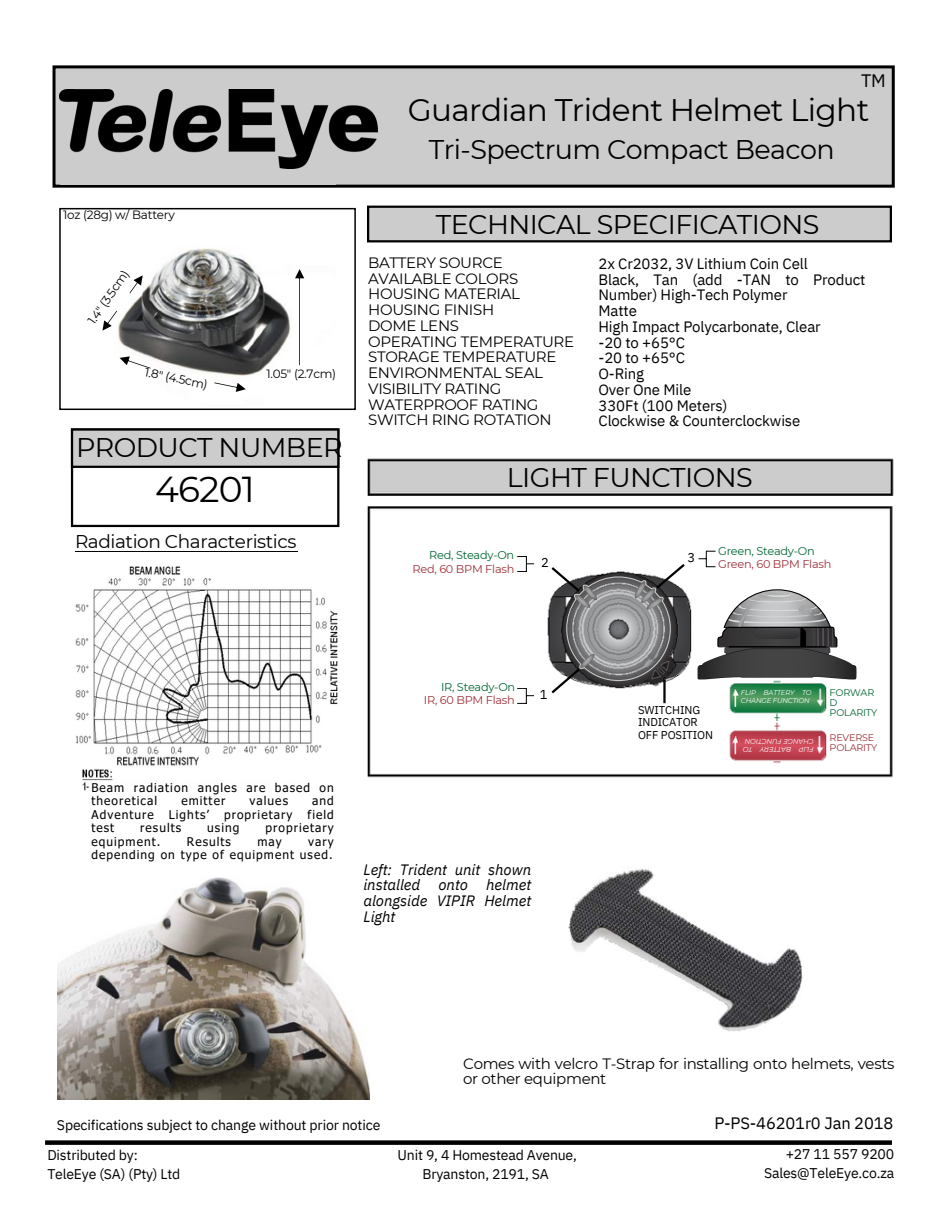
<style>
.page{position:relative;width:945px;height:1215px;background:#fff}
.page>*{position:absolute;margin:0;border:0;box-sizing:border-box;transform-origin:0 0}
.t1{font:36px "Montserrat";letter-spacing:-.02em;color:#000}
.t2{font:31.2px "Montserrat";letter-spacing:-.02em;color:#000}
.t3{font:27px "Montserrat";letter-spacing:-.02em;color:#000}
.t4{font:18.45px "Montserrat";letter-spacing:-.02em;color:#000}
.t5{font:18px "IBM Plex Sans";color:#000}
.t6{font:16.5px "IBM Plex Sans";letter-spacing:-.01em;color:#000}
.t7{font:15px/15.8px "Montserrat";letter-spacing:-.02em;color:#000}
.t8{font:15px/15.8px "IBM Plex Sans";letter-spacing:-.01em;color:#000}
.t9{font:italic 15px/15.8px "IBM Plex Sans";letter-spacing:-.005em;color:#000;text-align:justify}
.t10{font:14.1px "IBM Plex Sans";letter-spacing:-.015em;color:#000}
.t11{font:12.9px "IBM Plex Sans";color:#000}
.t12{font:12px/13.5px "Tahoma";letter-spacing:.085em;color:#000}
.t13{font:12px "Montserrat";letter-spacing:-.02em;color:#000}
.t14{font:11.25px/13.5px "Montserrat";letter-spacing:-.02em;color:#9e3039;text-align:right}
.t15{font:11.25px/12.3px "IBM Plex Sans";letter-spacing:-.01em;color:#000}
.t16{font:11.25px "Montserrat";letter-spacing:-.02em;color:#063}
.t17{font:9.6px/10.2px "Montserrat";letter-spacing:-.025em;color:#9e3039}
.t18{font:9.6px/10.2px "Montserrat";letter-spacing:-.025em;color:#063}
.t19{font:italic 6.9px/7.8px "Montserrat";letter-spacing:-.02em;color:#fff}
.s1{color:#063}
</style>
<div class="page">
<div style="left:72px;top:430px;width:266px;height:37px;background:#ccc"></div>
<div style="left:71px;top:428px;width:268px;height:40px;border:2px solid #000"></div>
<div style="left:54px;top:67px;width:839px;height:119px;background:#ccc"></div>
<div style="left:53px;top:65px;width:842px;height:123px;border:3px solid #000"></div>
<hr style="left:75px;top:551px;width:223px;height:1px;background:#000">
<div style="left:368px;top:207px;width:523px;height:34px;background:#ccc"></div>
<div style="left:367px;top:206px;width:525px;height:36px;border:2px solid #000"></div>
<img style="left:81px;top:450px;width:813px;height:341px">
<img style="left:690px;top:582px;width:174px;height:105px">
<svg style="left:517px;top:688px;width:17px;height:16px"></svg>
<svg style="left:517px;top:556px;width:17px;height:16px"></svg>
<svg style="left:718px;top:589px;width:119px;height:58px"></svg>
<svg style="left:699px;top:551px;width:17px;height:16px"></svg>
<svg style="left:552px;top:562px;width:135px;height:131px"></svg>
<img style="left:116px;top:248px;width:189px;height:129px">
<svg style="left:130px;top:275px;width:13px;height:18px"></svg>
<svg style="left:102px;top:311px;width:15px;height:20px"></svg>
<svg style="left:120px;top:356px;width:31px;height:13px"></svg>
<svg style="left:214px;top:382px;width:32px;height:10px"></svg>
<svg style="left:295px;top:269px;width:9px;height:96px"></svg>
<div style="left:59px;top:208px;width:297px;height:202px;border:1px solid #000"></div>
<img style="left:568px;top:869px;width:235px;height:163px">
<img style="left:58px;top:877px;width:311px;height:222px">
<div style="left:60px;top:71px;width:276px;height:114px;background:#ccc"></div>
<img style="left:59px;top:90px;width:319px;height:79px">
<div style="left:45px;top:1140px;width:847px;height:5px;background:#000"></div>
<p class="t5" style="left:861px;top:69px;width:26px">TM</p>
<p class="t2" style="left:408px;top:91px;width:463px">Guardian Trident Helmet Light</p>
<p class="t13" style="left:63px;top:207px;width:113px">1oz (28g) w/ Battery</p>
<p class="t13" style="left:85px;top:319px;width:64px;rotate:-56deg">1.4″ (3.5cm)</p>
<p class="t13" style="left:147px;top:364px;width:65px;rotate:12deg">1.8″ (4.5cm)</p>
<p class="t13" style="left:266px;top:366px;width:71px">1.05″ (2.7cm)</p>
<p class="t3" style="left:76px;top:431px;width:268px">PRODUCT NUMBER</p>
<p class="t1" style="left:155px;top:468px;width:101px">46201</p>
<p class="t4" style="left:75px;top:530px;width:223px">Radiation Characteristics</p>
<p class="t3" style="left:429px;top:132px;width:408px">Tri-Spectrum Compact Beacon</p>
<p class="t3" style="left:436px;top:208px;width:385px">TECHNICAL SPECIFICATIONS</p>
<p class="t7" style="left:368px;top:255px;width:153px">BATTERY SOURCE<br>AVAILABLE COLORS<br>HOUSING MATERIAL<br>HOUSING FINISH</p>
<p class="t7" style="left:368px;top:318px;width:92px">DOME LENS</p>
<p class="t7" style="left:368px;top:333px;width:207px">OPERATING TEMPERATURE<br>STORAGE TEMPERATURE<br>ENVIRONMENTAL SEAL<br>VISIBILITY RATING<br>WATERPROOF RATING<br>SWITCH RING ROTATION</p>
<p class="t8" style="left:599px;top:255px;width:211px">2x Cr2032, 3V Lithium Coin Cell</p>
<p class="t8" style="left:599px;top:271px;width:268px">Black, Tan (add -TAN to Product<br>Number) High-Tech Polymer</p>
<p class="t8" style="left:599px;top:303px;width:40px">Matte</p>
<p class="t8" style="left:599px;top:318px;width:224px">High Impact Polycarbonate, Clear</p>
<p class="t8" style="left:599px;top:334px;width:88px">-20 to +65°C</p>
<p class="t8" style="left:599px;top:350px;width:88px">-20 to +65°C</p>
<p class="t8" style="left:599px;top:366px;width:47px">O-Ring</p>
<p class="t8" style="left:599px;top:381px;width:94px">Over One Mile</p>
<p class="t8" style="left:599px;top:397px;width:131px">330Ft (100 Meters)</p>
<p class="t8" style="left:599px;top:413px;width:203px">Clockwise &amp; Counterclockwise</p>
<p class="t3" style="left:507px;top:460px;width:247px">LIGHT FUNCTIONS</p>
<p class="t14" style="left:413px;top:549px;width:103px"><span class="s1">Red, Steady-On<br></span>Red, 60 BPM Flash</p>
<p class="t11" style="left:541px;top:554px;width:9px">2</p>
<p class="t11" style="left:687px;top:549px;width:9px">3</p>
<p class="t14" style="left:718px;top:544px;width:115px;text-align:left"><span class="s1">Green, Steady-On<br></span>Green, 60 BPM Flash</p>
<p class="t16" style="left:441px;top:680px;width:76px">IR, Steady-On</p>
<p class="t14" style="left:424px;top:693px;width:92px">IR, 60 BPM Flash</p>
<p class="t11" style="left:540px;top:686px;width:9px">1</p>
<p class="t12" style="left:91px;top:780px;width:244px">Beam radiation angles are based on theoretical</p>
<p class="t12" style="left:181px;top:794px;width:45px">emitter</p>
<p class="t12" style="left:250px;top:794px;width:40px">values</p>
<p class="t12" style="left:312px;top:794px;width:23px">and</p>
<p class="t12" style="left:91px;top:807px;width:64px">Adventure</p>
<p class="t12" style="left:169px;top:807px;width:42px">Lights’</p>
<p class="t12" style="left:224px;top:807px;width:70px">proprietary</p>
<p class="t12" style="left:308px;top:807px;width:28px">field</p>
<p class="t12" style="left:91px;top:821px;width:24px">test</p>
<p class="t12" style="left:140px;top:821px;width:42px">results</p>
<p class="t12" style="left:207px;top:821px;width:34px">using</p>
<p class="t12" style="left:265px;top:821px;width:70px">proprietary</p>
<p class="t12" style="left:91px;top:834px;width:70px">equipment.</p>
<p class="t12" style="left:187px;top:834px;width:46px">Results</p>
<p class="t12" style="left:257px;top:834px;width:26px">may</p>
<p class="t12" style="left:91px;top:834px;width:244px;text-align:right">vary<br>depending on type of equipment used.</p>
<p class="t9" style="left:363px;top:861px;width:169px">Left: Trident unit shown installed onto helmet alongside VIPIR Helmet Light</p>
<p class="t15" style="left:638px;top:703px;width:77px">SWITCHING<br>INDICATOR<br>OFF POSITION</p>
<p class="t19" style="left:741px;top:689px;width:72px">FLIP BATTERY TO<br>CHANGE FUNCTION</p>
<p class="t19" style="left:814px;top:753px;width:70px;rotate:-180deg">F PIL<br>C H A N G E F U N C OI T N</p>
<p class="t19" style="left:753px;top:753px;width:11px;rotate:-180deg">OT</p>
<p class="t19" style="left:791px;top:753px;width:33px;rotate:-180deg">B A ETT R Y</p>
<p class="t18" style="left:830px;top:687px;width:49px">FORWAR<br>D<br>POLARITY</p>
<p class="t17" style="left:830px;top:732px;width:49px">REVERSE<br>POLARITY</p>
<p class="t7" style="left:463px;top:1055px;width:433px">Comes with velcro T-Strap for installing onto helmets, vests or other equipment</p>
<p class="t10" style="left:57px;top:1115px;width:325px">Specifications subject to change without prior notice</p>
<p class="t6" style="left:714px;top:1112px;width:181px">P-PS-46201r0 Jan 2018</p>
<p class="t10" style="left:47px;top:1145px;width:92px">Distributed by:</p>
<p class="t10" style="left:47px;top:1165px;width:135px">TeleEye (SA) (Pty) Ltd</p>
<p class="t10" style="left:398px;top:1145px;width:181px">Unit 9, 4 Homestead Avenue,</p>
<p class="t10" style="left:423px;top:1165px;width:128px">Bryanston, 2191, SA</p>
<p class="t10" style="left:786px;top:1144px;width:110px">+27 11 557 9200</p>
<p class="t10" style="left:764px;top:1163px;width:132px">Sales@TeleEye.co.za</p>
</div>
